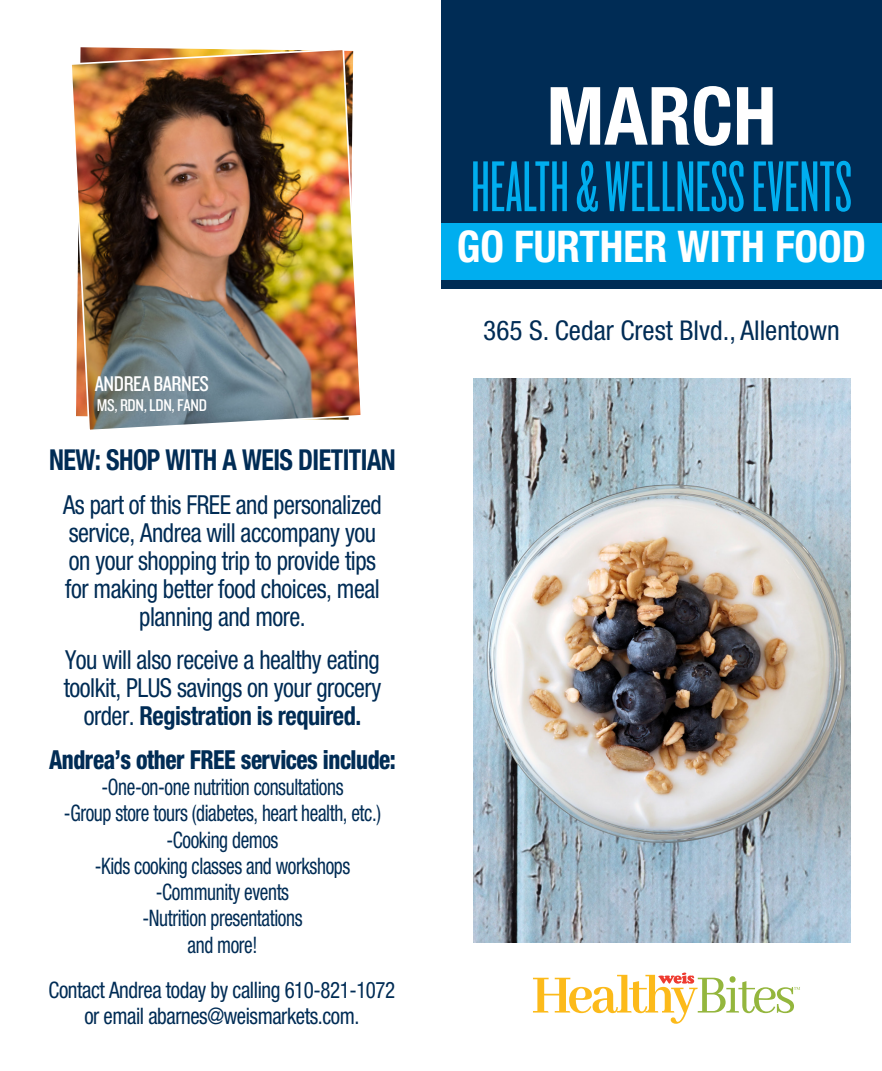
<style>
.page{position:relative;width:882px;height:1071px;background:#fff}
.page>*{position:absolute;margin:0;border:0;box-sizing:border-box;transform-origin:0 0}
.t1{font:700 condensed 80.5px "Helvetica Neue";color:#fff}
.t2{font:74.73px "Knockout 26 Junior Flywght";color:#00aeef}
.t3{font:700 condensed 43.75px "Helvetica Neue";color:#fff}
.t4{font:700 condensed 28.88px "Helvetica Neue";letter-spacing:-.02em;color:#002c55;scale:.9 1}
.No_Spacing{font:condensed 27.3px "Helvetica Neue";color:#002c55}
.t5{font:condensed 26.25px/28px "Helvetica Neue";letter-spacing:-.02em;color:#002c55;text-align:center;scale:.93 1}
.t6{font:800 condensed 26.25px "Helvetica Neue";letter-spacing:-.02em;color:#002c55;scale:.88 1}
.t7{font:condensed 22.75px "Helvetica Neue";letter-spacing:-.02em;color:#002c55;scale:.85 1}
.t8{font:condensed 22.75px/26.2px "Helvetica Neue";letter-spacing:-.02em;color:#002c55;text-align:center;scale:.92 1}
.t9{font:22.05px "Knockout 29 Junior Ltweight";letter-spacing:-.02em;color:#fff}
.t10{font:17.68px "Knockout 29 Junior Ltweight";letter-spacing:-.02em;color:#fff}
.s1{font-weight:700}
</style>
<div class="page">
<svg style="left:533px;top:973px;width:267px;height:51px"></svg>
<div style="left:442px;top:0;width:440px;height:289px;background:#002c55"></div>
<div style="left:441px;top:223px;width:441px;height:57px;background:#00aeef"></div>
<img style="left:473px;top:379px;width:377px;height:563px">
<img style="left:72px;top:48px;width:289px;height:382px">
<p class="t9" style="left:95px;top:369px;width:116px">ANDREA BARNES</p>
<p class="t10" style="left:97px;top:394px;width:112px">MS, RDN, LDN, FAND</p>
<p class="t4" style="left:49px;top:442px;width:387px">NEW: SHOP WITH A WEIS DIETITIAN</p>
<p class="t5" style="left:63px;top:490px;width:344px">As part of this FREE and personalized service, Andrea will accompany you on your shopping trip to provide tips for making better food choices, meal planning and more.</p>
<p class="t5" style="left:64px;top:646px;width:343px">You will also receive a healthy eating toolkit, PLUS savings on your grocery order. <span class="s1">Registration is required.</span></p>
<p class="t6" style="left:49px;top:743px;width:396px">Andrea’s other FREE services include:</p>
<p class="t7" style="left:101px;top:774px;width:286px">-One-on-one nutrition consultations</p>
<p class="t7" style="left:64px;top:800px;width:375px">-Group store tours (diabetes, heart health, etc.)</p>
<p class="t7" style="left:167px;top:827px;width:133px">-Cooking demos</p>
<p class="t7" style="left:95px;top:853px;width:302px">-Kids cooking classes and workshops</p>
<p class="t7" style="left:156px;top:879px;width:158px">-Community events</p>
<p class="t7" style="left:142px;top:905px;width:190px">-Nutrition presentations</p>
<p class="t7" style="left:188px;top:932px;width:84px">and more!</p>
<p class="t8" style="left:49px;top:976px;width:378px">Contact Andrea today by calling 610-821-1072 or email abarnes@weismarkets.com.</p>
<p class="t1" style="left:547px;top:67px;width:231px">MARCH</p>
<p class="t2" style="left:471px;top:145px;width:383px">HEALTH &amp; WELLNESS EVENTS</p>
<p class="t3" style="left:457px;top:220px;width:411px">GO FURTHER WITH FOOD</p>
<p class="No_Spacing" style="left:483px;top:315px;width:358px">365 S. Cedar Crest Blvd., Allentown</p>
</div>
